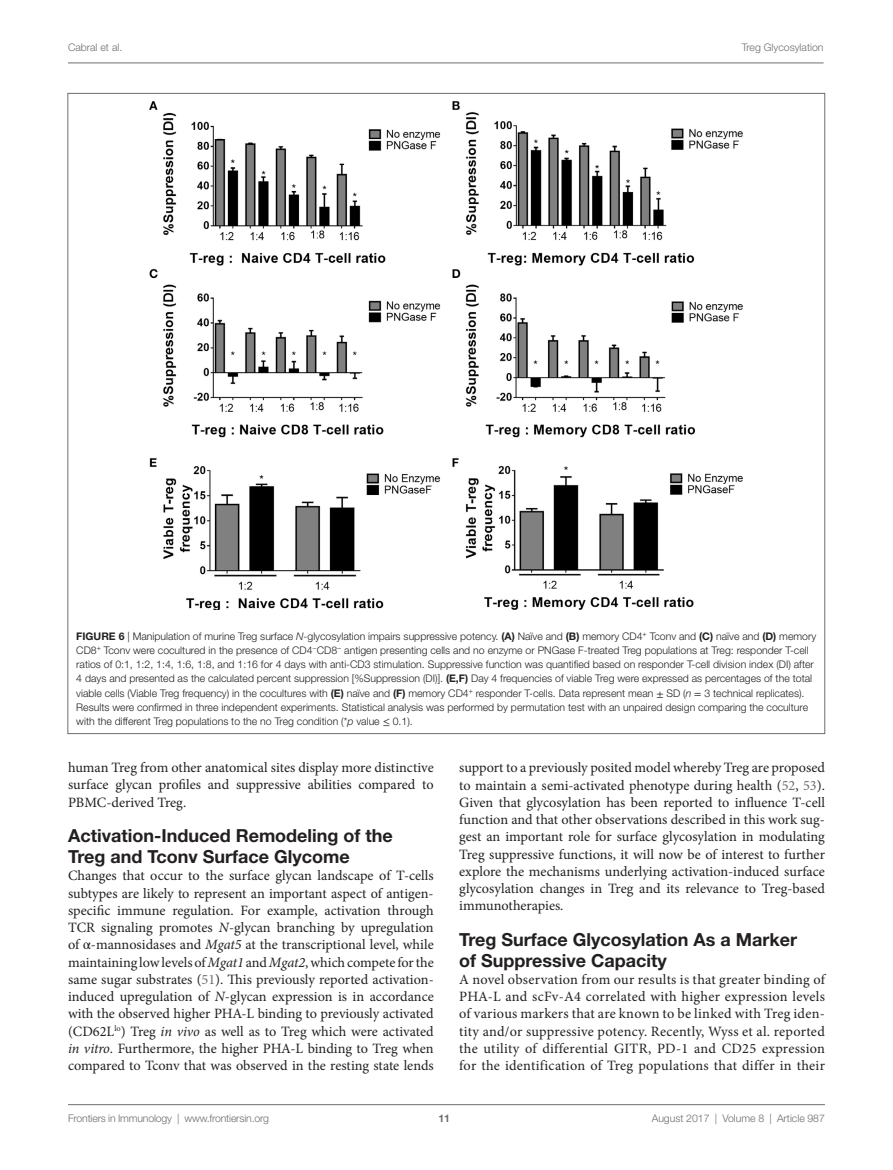
<style>
.page{position:relative;width:893px;height:1170px;background:#fff}
.page>*{position:absolute;margin:0;border:0;box-sizing:border-box;transform-origin:0 0}
.t1{font:700 18px/21px "Helvetica Neue LT Std";color:#231f20}
.t2{font:14.25px/17.2px "Minion Pro";color:#231f20;text-align:justify}
.t3{font:300 10.5px/14.2px "Helvetica Neue LT Std";color:#231f20}
.t4{font:300 10.5px "Helvetica Neue LT Std";color:#6c6d70}
.t5{font:700 10.5px "Helvetica Neue LT Std";color:#6c6d70}
.s1{font-weight:700}
.s2{font-style:italic}
.s3{font-family:"STIX General";font-weight:400}
.s4{font-family:"STIX General"}
.s5{color:#6c6d70}
</style>
<div class="page">
<img style="left:149px;top:102px;width:594px;height:507px">
<hr style="left:68px;top:1104px;width:757px;height:1px;background:#6c6d70">
<hr style="left:68px;top:63px;width:755px;height:1px;background:#6c6d70">
<p class="t4" style="left:68px;top:41px;width:56px">Cabral et al.</p>
<p class="t4" style="left:742px;top:41px;width:83px">Treg Glycosylation</p>
<p class="t3" style="left:76px;top:628px;width:741px"><span class="s1">Figure 6</span> | Manipulation of murine Treg surface <span class="s2">N</span>-glycosylation impairs suppressive potency. <span class="s1">(A)</span> Naïve and <span class="s1">(B)</span> memory CD4<sup>+</sup> Tconv and <span class="s1">(C)</span> naïve and <span class="s1">(D)</span> memory CD8<sup>+</sup> Tconv were cocultured in the presence of CD4<sup>−</sup>CD8<sup>−</sup> antigen presenting cells and no enzyme or PNGase F-treated Treg populations at Treg: responder T-cell ratios of 0:1, 1:2, 1:4, 1:6, 1:8, and 1:16 for 4 days with anti-CD3 stimulation. Suppressive function was quantified based on responder T-cell division index (DI) after 4 days and presented as the calculated percent suppression [%Suppression (DI)]. <span class="s1">(E,F)</span> Day 4 frequencies of viable Treg were expressed as percentages of the total viable cells (Viable Treg frequency) in the cocultures with <span class="s1">(E)</span> naïve and <span class="s1">(F)</span> memory CD4<sup>+</sup> responder T-cells. Data represent mean <span class="s3">±</span> SD (<span class="s2">n</span> <span class="s3">=</span> 3 technical replicates).<br>Results were confirmed in three independent experiments. Statistical analysis was performed by permutation test with an unpaired design comparing the coculture with the different Treg populations to the no Treg condition (*<span class="s2">p</span> value <span class="s3">≤</span> 0.1).</p>
<p class="t2" style="left:68px;top:759px;width:367px">human Treg from other anatomical sites display more distinctive surface glycan profiles and suppressive abilities compared to PBMC-derived Treg.</p>
<p class="t1" style="left:68px;top:824px;width:326px">Activation-Induced Remodeling of the<br>Treg and Tconv Surface Glycome</p>
<p class="t2" style="left:68px;top:867px;width:367px">Changes that occur to the surface glycan landscape of T-cells subtypes are likely to represent an important aspect of antigen&shy;specific immune regulation. For example, activation through TCR signaling promotes <span class="s2">N</span>-glycan branching by upregulation of <span class="s4">α</span>-mannosidases and <span class="s2">Mgat5</span> at the transcriptional level, while maintaining low levels of <span class="s2">Mgat1</span> and <span class="s2">Mgat2</span>, which compete for the same sugar substrates (<span class="s5">51</span>). This previously reported activation&shy;induced upregulation of <span class="s2">N</span>-glycan expression is in accordance with the observed higher PHA-L binding to previously activated (CD62L<sup>lo</sup>) Treg <span class="s2">in vivo</span> as well as to Treg which were activated <span class="s2">in vitro</span>. Furthermore, the higher PHA-L binding to Treg when compared to Tconv that was observed in the resting state lends</p>
<p class="t2" style="left:459px;top:759px;width:367px">support to a previously posited model whereby Treg are proposed to maintain a semi-activated phenotype during health (<span class="s5">52</span>, <span class="s5">53</span>).<br>Given that glycosylation has been reported to influence T-cell function and that other observations described in this work sug&shy;gest an important role for surface glycosylation in modulating Treg suppressive functions, it will now be of interest to further explore the mechanisms underlying activation-induced surface glycosylation changes in Treg and its relevance to Treg-based immunotherapies.</p>
<p class="t1" style="left:459px;top:928px;width:339px">Treg Surface Glycosylation As a Marker of Suppressive Capacity</p>
<p class="t2" style="left:459px;top:970px;width:367px">A novel observation from our results is that greater binding of PHA-L and scFv-A4 correlated with higher expression levels of various markers that are known to be linked with Treg iden&shy;tity and/or suppressive potency. Recently, Wyss et al. reported the utility of differential GITR, PD-1 and CD25 expression for the identification of Treg populations that differ in their</p>
<p class="t4" style="left:68px;top:1111px;width:203px">Frontiers in Immunology | www.frontiersin.org</p>
<p class="t4" style="left:652px;top:1111px;width:175px">August 2017 | Volume 8 | Article 987</p>
<p class="t5" style="left:439px;top:1111px;width:13px">11</p>
</div>
